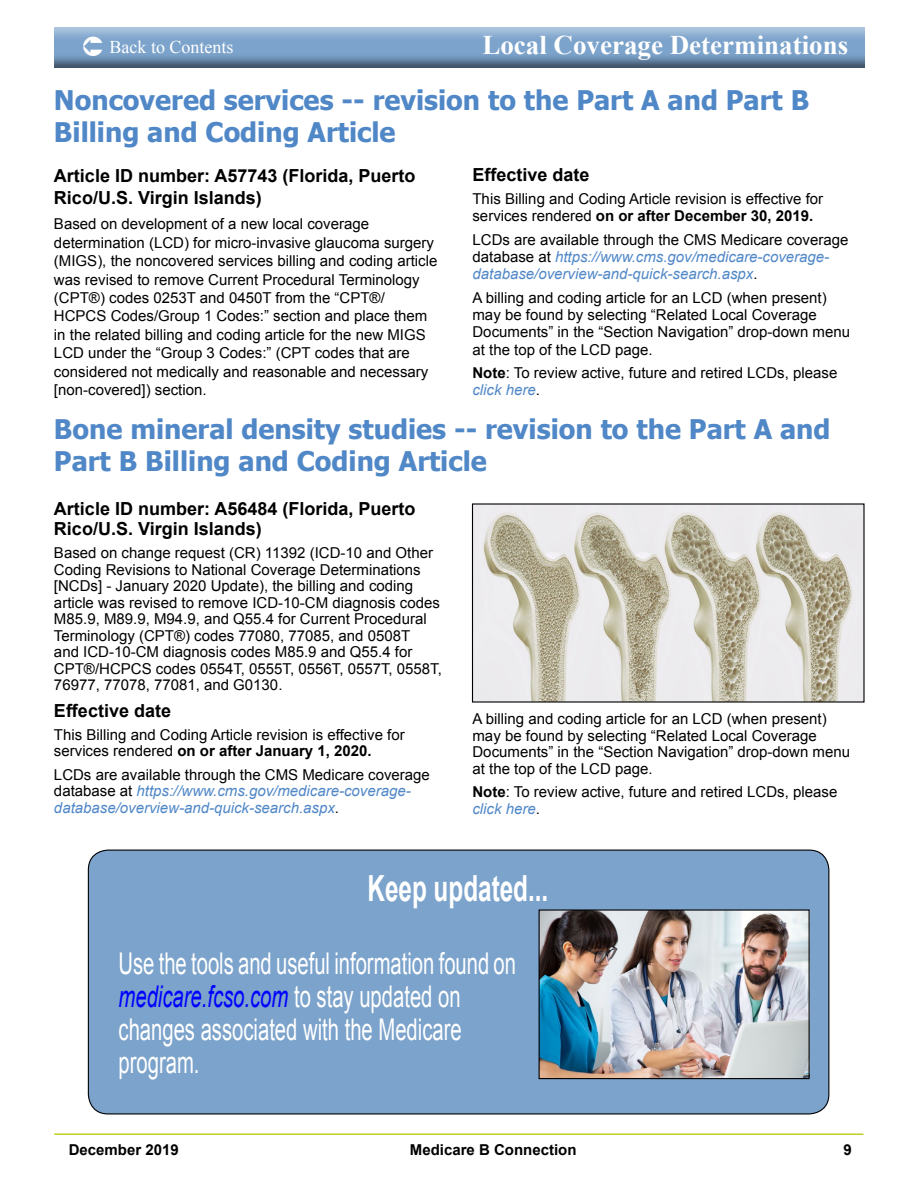
<style>
.page{position:relative;width:918px;height:1188px;background:#fff}
.page>*{position:absolute;margin:0;border:0;box-sizing:border-box;transform-origin:0 0}
.t1{font:700 36px "Arial";color:#fff;scale:.67 1}
.t2{font:30px/33px "Arial";color:#fff;scale:.67 1}
.t3{font:700 27px/32.4px "Tahoma";color:#5087c7}
.t4{font:700 27px "Times New Roman";color:#fff}
.t5{font:700 18px/21.8px "Arial";color:#000}
.t6{font:18px "Times New Roman";color:#fff}
.t7{font:15px/16.5px "Arial";color:#000}
.t8{font:italic 15px/17.1px "Arial";color:#5087c7}
.t9{font:700 15px "Arial";color:#000}
.s1{font-weight:700}
.s2{font-style:normal;color:#000}
.s3{font-style:italic;color:#5087c7}
.s4{font-style:italic;color:#00f}
</style>
<div class="page">
<hr style="left:54px;top:1133px;width:809px;height:2px;background:#c2cd23">
<img style="left:54px;top:27px;width:810px;height:40px">
<img style="left:474px;top:505px;width:389px;height:196px">
<div style="left:88px;top:850px;width:741px;height:264px;background:#7ca3cb;border-radius:20px"></div>
<img style="left:541px;top:911px;width:267px;height:166px">
<div style="left:539px;top:909px;width:271px;height:170px;border:1px solid #000"></div>
<svg style="left:72px;top:36px;width:30px;height:21px"></svg>
<p class="t6" style="left:98px;top:35px;width:126px">Back to Contents</p>
<h3 class="t4" style="left:511px;top:26px;width:327px">Electronic Data Interchange</h3>
<p class="t6" style="left:110px;top:35px;width:126px">Back to Contents</p>
<h3 class="t4" style="left:482px;top:26px;width:367px">Local Coverage Determinations</h3>
<h3 class="t3" style="left:54px;top:82px;width:757px">Noncovered services -- revision to the Part A and Part B<br>Billing and Coding Article</h3>
<p class="t5" style="left:54px;top:165px;width:363px">Article ID number: A57743 (Florida, Puerto<br>Rico/U.S. Virgin Islands)</p>
<p class="t7" style="left:54px;top:215px;width:385px;line-height:18.5px">Based on development of a new local coverage determination (LCD) for micro-invasive glaucoma surgery (MIGS), the noncovered services billing and coding article was revised to remove Current Procedural Terminology (CPT®) codes 0253T and 0450T from the “CPT®/ HCPCS Codes/Group 1 Codes:” section and place them in the related billing and coding article for the new MIGS LCD under the “Group 3 Codes:” (CPT codes that are considered not medically and reasonable and necessary [non-covered]) section.</p>
<p class="t5" style="left:472px;top:164px;width:119px">Effective date</p>
<p class="t7" style="left:472px;top:191px;width:352px;line-height:17.1px">This Billing and Coding Article revision is effective for services rendered <span class="s1">on or after December 30, 2019.</span></p>
<p class="t8" style="left:472px;top:232px;width:377px"><span class="s2">LCDs are available through the CMS Medicare coverage database at</span> https://www.cms.gov/medicare-coverage&shy;database/overview-and-quick-search.aspx<span class="s2">.</span></p>
<p class="t7" style="left:472px;top:290px;width:379px;line-height:17.1px">A billing and coding article for an LCD (when present) may be found by selecting “Related Local Coverage Documents” in the “Section Navigation” drop-down menu at the top of the LCD page.</p>
<p class="t7" style="left:472px;top:365px;width:366px;line-height:17.1px"><span class="s1">Note</span>: To review active, future and retired LCDs, please <span class="s3">click here</span>.</p>
<h3 class="t3" style="left:54px;top:411px;width:778px">Bone mineral density studies -- revision to the Part A and<br>Part B Billing and Coding Article</h3>
<p class="t5" style="left:54px;top:499px;width:363px;line-height:19.8px">Article ID number: A56484 (Florida, Puerto<br>Rico/U.S. Virgin Islands)</p>
<p class="t7" style="left:54px;top:545px;width:389px">Based on change request (CR) 11392 (ICD-10 and Other Coding Revisions to National Coverage Determinations [NCDs] - January 2020 Update), the billing and coding article was revised to remove ICD-10-CM diagnosis codes M85.9, M89.9, M94.9, and Q55.4 for Current Procedural Terminology (CPT®) codes 77080, 77085, and 0508T<br>and ICD-10-CM diagnosis codes M85.9 and Q55.4 for CPT®/HCPCS codes 0554T, 0555T, 0556T, 0557T, 0558T, 76977, 77078, 77081, and G0130.</p>
<p class="t5" style="left:54px;top:700px;width:119px">Effective date</p>
<p class="t7" style="left:54px;top:727px;width:352px">This Billing and Coding Article revision is effective for services rendered <span class="s1">on or after January 1, 2020.</span></p>
<p class="t8" style="left:54px;top:766px;width:377px;line-height:16.5px"><span class="s2">LCDs are available through the CMS Medicare coverage database at</span> https://www.cms.gov/medicare-coverage&shy;database/overview-and-quick-search.aspx<span class="s2">.</span></p>
<p class="t7" style="left:472px;top:711px;width:379px">A billing and coding article for an LCD (when present) may be found by selecting “Related Local Coverage Documents” in the “Section Navigation” drop-down menu at the top of the LCD page.</p>
<p class="t7" style="left:472px;top:784px;width:366px"><span class="s1">Note</span>: To review active, future and retired LCDs, please <span class="s3">click here</span>.</p>
<h1 class="t1" style="left:367px;top:864px;width:272px">Keep updated...</h1>
<h2 class="t2" style="left:119px;top:948px;width:595px">Use the tools and useful information found on <span class="s4">medicare.fcso.com</span> to stay updated on changes associated with the Medicare program.</h2>
<p class="t9" style="left:69px;top:1140px;width:112px">December 2019</p>
<p class="t9" style="left:410px;top:1140px;width:168px">Medicare B Connection</p>
<p class="t9" style="left:843px;top:1140px;width:10px">9</p>
</div>
